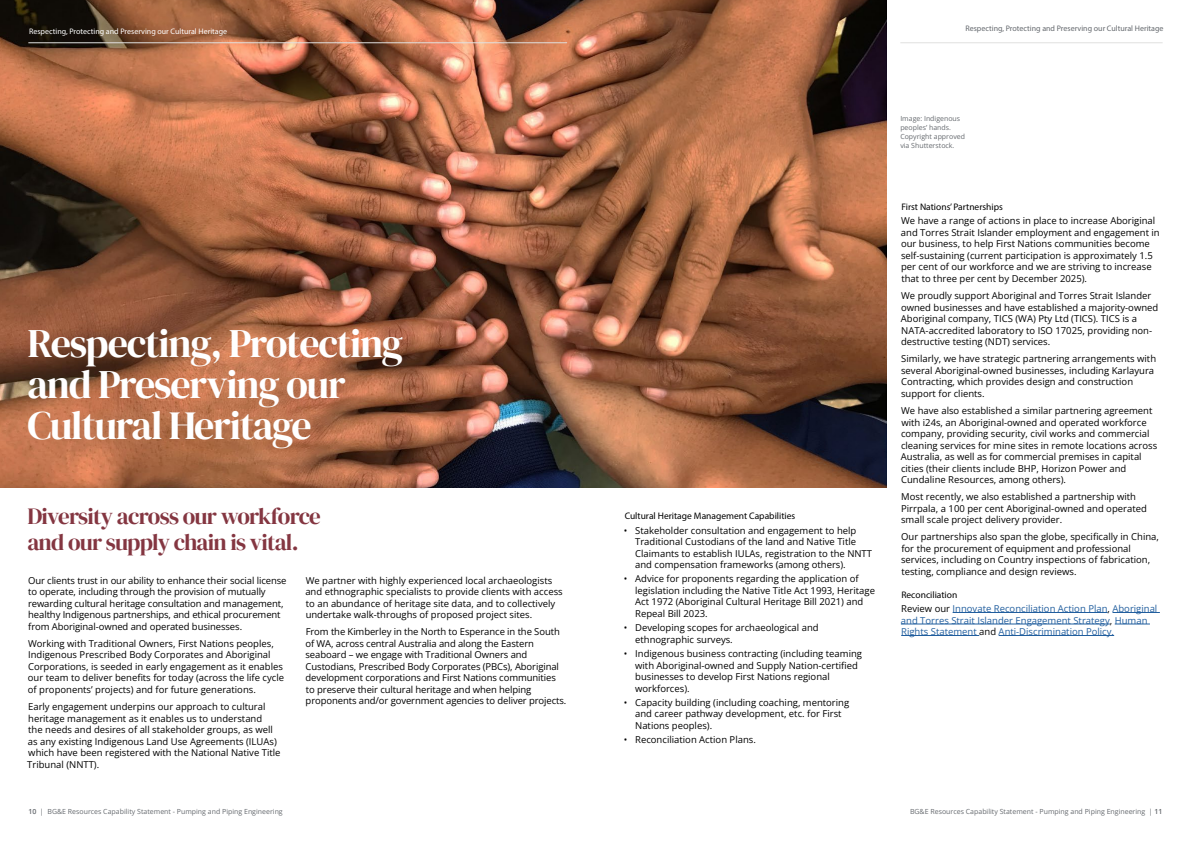
<style>
.page{position:relative;width:1191px;height:842px;background:#fff}
.page>*{position:absolute;margin:0;border:0;box-sizing:border-box;transform-origin:0 0}
.t1{font:40px/41px "DM Serif Display";letter-spacing:-.03em;color:#fff}
.t2{font:23px/26px "DM Serif Display";letter-spacing:-.03em;color:#843641}
.t3{font:9.5px/11.5px "Open Sans";color:#000}
.t4{font:9.5px/11.5px "Open Sans";color:#215e9e}
.t5{font:9.5px "Myriad Pro";color:#000}
.t6{font:8px "Myriad Pro";color:#65696e}
.t7{font:8px "Myriad Pro";color:#fff}
.t8{font:7px/9px "Open Sans";color:#65696e}
.s1{color:#000}
.s2{font-weight:600}
</style>
<div class="page">
<img style="left:0;top:0;width:886px;height:488px">
<hr style="left:900px;top:43px;width:262px;height:1px;background:#e0e0df">
<hr style="left:28px;top:43px;width:539px;height:1px;background:#e0e0df">
<hr style="left:952px;top:612px;width:155px;height:1px;background:#215e9e">
<hr style="left:1112px;top:612px;width:47px;height:1px;background:#215e9e">
<hr style="left:901px;top:624px;width:208px;height:1px;background:#215e9e">
<hr style="left:1114px;top:624px;width:36px;height:1px;background:#215e9e">
<hr style="left:901px;top:635px;width:78px;height:1px;background:#215e9e">
<hr style="left:998px;top:635px;width:116px;height:1px;background:#215e9e">
<p class="t7" style="left:29px;top:27px;width:200px">Respecting, Protecting and Preserving our Cultural Heritage</p>
<h1 class="t1" style="left:27px;top:324px;width:377px">Respecting, Protecting and Preserving our<br>Cultural Heritage</h1>
<h2 class="t2" style="left:27px;top:504px;width:295px">Diversity across our workforce and our supply chain is vital.</h2>
<p class="t3" style="left:28px;top:574px;width:260px">Our clients trust in our ability to enhance their social license to operate, including through the provision of mutually rewarding cultural heritage consultation and management, healthy Indigenous partnerships, and ethical procurement from Aboriginal-owned and operated businesses.</p>
<p class="t3" style="left:28px;top:637px;width:258px">Working with Traditional Owners, First Nations peoples, Indigenous Prescribed Body Corporates and Aboriginal Corporations, is seeded in early engagement as it enables our team to deliver benefits for today (across the life cycle of proponents’ projects) and for future generations.</p>
<p class="t3" style="left:27px;top:701px;width:255px">Early engagement underpins our approach to cultural heritage management as it enables us to understand<br>the needs and desires of all stakeholder groups, as well as any existing Indigenous Land Use Agreements (ILUAs) which have been registered with the National Native Title Tribunal (NNTT).</p>
<p class="t3" style="left:305px;top:574px;width:259px">We partner with highly experienced local archaeologists and ethnographic specialists to provide clients with access to an abundance of heritage site data, and to collectively undertake walk-throughs of proposed project sites.</p>
<p class="t3" style="left:305px;top:626px;width:262px">From the Kimberley in the North to Esperance in the South of WA, across central Australia and along the Eastern seaboard – we engage with Traditional Owners and Custodians, Prescribed Body Corporates (PBCs), Aboriginal development corporations and First Nations communities to preserve their cultural heritage and when helping proponents and/or government agencies to deliver projects.</p>
<p class="t6" style="left:965px;top:23px;width:200px">Respecting, Protecting and Preserving our Cultural Heritage</p>
<p class="t5" style="left:624px;top:510px;width:172px">Cultural Heritage Management Capabilities</p>
<p class="t3" style="left:635px;top:524px;width:238px;text-indent:-11px">• Stakeholder consultation and engagement to help Traditional Custodians of the land and Native Title Claimants to establish IULAs, registration to the NNTT and compensation frameworks (among others).</p>
<p class="t3" style="left:635px;top:573px;width:241px;text-indent:-11px">• Advice for proponents regarding the application of legislation including the Native Title Act 1993, Heritage Act 1972 (Aboriginal Cultural Heritage Bill 2021) and Repeal Bill 2023.</p>
<p class="t3" style="left:635px;top:622px;width:185px;text-indent:-11px">• Developing scopes for archaeological and ethnographic surveys.</p>
<p class="t3" style="left:635px;top:648px;width:228px;text-indent:-11px">• Indigenous business contracting (including teaming with Aboriginal-owned and Supply Nation-certified businesses to develop First Nations regional workforces).</p>
<p class="t3" style="left:635px;top:696px;width:215px;text-indent:-11px">• Capacity building (including coaching, mentoring and career pathway development, etc. for First<br>Nations peoples).</p>
<p class="t3" style="left:624px;top:734px;width:134px">• Reconciliation Action Plans.</p>
<p class="t8" style="left:900px;top:114px;width:66px">Image: Indigenous peoples’ hands.<br>Copyright approved via Shutterstock.</p>
<p class="t5" style="left:901px;top:201px;width:103px">First Nations’ Partnerships</p>
<p class="t3" style="left:901px;top:215px;width:260px">We have a range of actions in place to increase Aboriginal and Torres Strait Islander employment and engagement in our business, to help First Nations communities become self-sustaining (current participation is approximately 1.5 per cent of our workforce and we are striving to increase that to three per cent by December 2025).</p>
<p class="t3" style="left:901px;top:290px;width:259px">We proudly support Aboriginal and Torres Strait Islander owned businesses and have established a majority-owned Aboriginal company, TICS (WA) Pty Ltd (TICS). TICS is a NATA-accredited laboratory to ISO 17025, providing non&shy;destructive testing (NDT) services.</p>
<p class="t3" style="left:901px;top:353px;width:257px">Similarly, we have strategic partnering arrangements with several Aboriginal-owned businesses, including Karlayura Contracting, which provides design and construction support for clients.</p>
<p class="t3" style="left:901px;top:405px;width:258px">We have also established a similar partnering agreement with i24s, an Aboriginal-owned and operated workforce company, providing security, civil works and commercial cleaning services for mine sites in remote locations across Australia, as well as for commercial premises in capital cities (their clients include BHP, Horizon Power and Cundaline Resources, among others).</p>
<p class="t3" style="left:901px;top:491px;width:247px">Most recently, we also established a partnership with<br>Pirrpala, a 100 per cent Aboriginal-owned and operated small scale project delivery provider.</p>
<p class="t3" style="left:901px;top:531px;width:259px">Our partnerships also span the globe, specifically in China, for the procurement of equipment and professional services, including on Country inspections of fabrication, testing, compliance and design reviews.</p>
<p class="t5" style="left:901px;top:589px;width:57px">Reconciliation</p>
<p class="t4" style="left:901px;top:603px;width:258px"><span class="s1">Review our</span> Innovate Reconciliation Action Plan<span class="s1">,</span> Aboriginal and Torres Strait Islander Engagement Strategy<span class="s1">,</span> Human<br>Rights Statement <span class="s1">and</span> Anti-Discrimination Policy.</p>
<p class="t8" style="left:28px;top:806px;width:256px"><span class="s2">10</span> | BG&amp;E Resources Capability Statement - Pumping and Piping Engineering</p>
<p class="t8" style="left:910px;top:806px;width:254px">BG&amp;E Resources Capability Statement - Pumping and Piping Engineering | <span class="s2">11</span></p>
</div>
